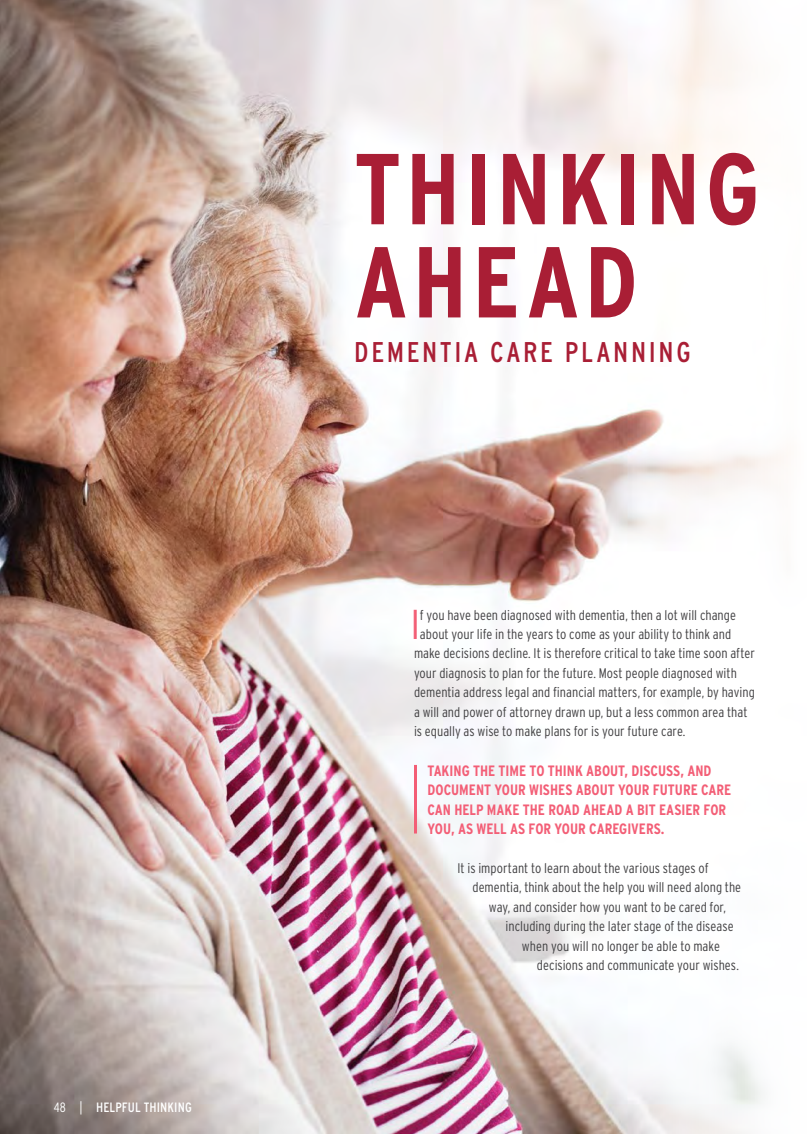
<style>
.page{position:relative;width:810px;height:1134px;background:#fff}
.page>*{position:absolute;margin:0;border:0;box-sizing:border-box;transform-origin:0 0}
.t1{font:700 condensed 100.5px/93.2px "Interstate";letter-spacing:.05em;color:#a91e35}
.t2{font:300 condensed 41.7px "Interstate";color:#f35e76}
.t3{font:condensed 28.5px "Interstate";letter-spacing:.09em;color:#a91e35}
.t4{font:700 condensed 15px/19.5px "Interstate";color:#f35e76}
.t5{font:300 condensed 13.8px "Interstate";color:#414042}
.t6{font:condensed 13.5px "Interstate";letter-spacing:.01em;color:#fff}
.s1{font-weight:300}
</style>
<div class="page">
<img style="left:0;top:0;width:784px;height:1134px">
<hr style="left:414px;top:765px;width:3px;height:69px;background:#f35e76">
<p class="t6" style="left:54px;top:1099px;width:140px"><span class="s1">48 |</span> HELPFUL THINKING</p>
<h1 class="t1" style="left:354px;top:142px;width:407px">THINKING<br>AHEAD</h1>
<h3 class="t3" style="left:354px;top:334px;width:338px">DEMENTIA CARE PLANNING</h3>
<h2 class="t2" style="left:411px;top:599px;width:11px">I</h2>
<p class="t5" style="left:420px;top:606px;width:318px">f you have been diagnosed with dementia, then a lot will change</p>
<p class="t5" style="left:420px;top:626px;width:313px">about your life in the years to come as your ability to think and</p>
<p class="t5" style="left:414px;top:645px;width:342px">make decisions decline. It is therefore critical to take time soon after</p>
<p class="t5" style="left:414px;top:665px;width:324px">your diagnosis to plan for the future. Most people diagnosed with</p>
<p class="t5" style="left:414px;top:684px;width:342px">dementia address legal and financial matters, for example, by having</p>
<p class="t5" style="left:414px;top:704px;width:335px">a will and power of attorney drawn up, but a less common area that</p>
<p class="t5" style="left:414px;top:723px;width:273px">is equally as wise to make plans for is your future care.</p>
<p class="t4" style="left:428px;top:760px;width:305px">TAKING THE TIME TO THINK ABOUT, DISCUSS, AND DOCUMENT YOUR WISHES ABOUT YOUR FUTURE CARE CAN HELP MAKE THE ROAD AHEAD A BIT EASIER FOR YOU, AS WELL AS FOR YOUR CAREGIVERS.</p>
<p class="t5" style="left:458px;top:860px;width:253px">It is important to learn about the various stages of</p>
<p class="t5" style="left:472px;top:879px;width:270px">dementia, think about the help you will need along the</p>
<p class="t5" style="left:489px;top:899px;width:238px">way, and consider how you want to be cared for,</p>
<p class="t5" style="left:505px;top:918px;width:230px">including during the later stage of the disease</p>
<p class="t5" style="left:522px;top:938px;width:199px">when you will no longer be able to make</p>
<p class="t5" style="left:537px;top:957px;width:203px">decisions and communicate your wishes.</p>
</div>
